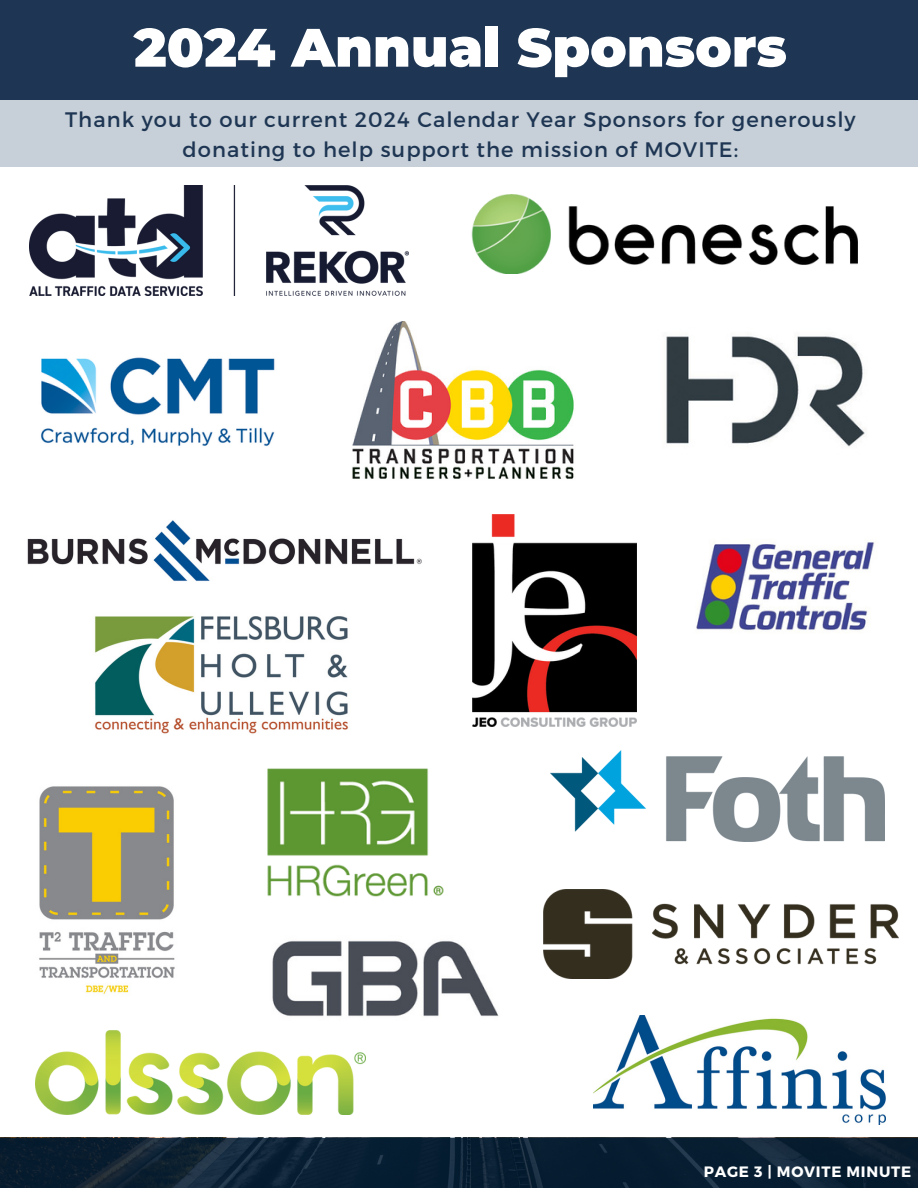
<style>
.page{position:relative;width:918px;height:1188px;background:#fff}
.page>*{position:absolute;margin:0;border:0;box-sizing:border-box;transform-origin:0 0}
.t1{font:900 54px "Montserrat";color:#fff}
.t2{font:21px/30.3px "Montserrat";letter-spacing:.05em;color:#1e3653;text-align:center}
.t3{font:700 15px "Montserrat";letter-spacing:.05em;color:#fff}
</style>
<div class="page">
<div style="left:0;top:0;width:918px;height:106px;background:#1e3653"></div>
<svg style="left:0;top:1138px;width:918px;height:50px;background:#0b2033"></svg>
<img style="left:39px;top:786px;width:136px;height:208px">
<img style="left:352px;top:322px;width:222px;height:157px">
<img style="left:272px;top:940px;width:227px;height:77px">
<img style="left:94px;top:616px;width:255px;height:118px">
<img style="left:36px;top:1031px;width:330px;height:84px">
<div style="left:0;top:101px;width:918px;height:66px;background:#c7d0d8"></div>
<img style="left:471px;top:195px;width:386px;height:79px">
<img style="left:41px;top:357px;width:234px;height:89px">
<img style="left:544px;top:889px;width:354px;height:89px">
<img style="left:473px;top:515px;width:164px;height:211px">
<img style="left:267px;top:768px;width:177px;height:129px">
<img style="left:696px;top:542px;width:178px;height:90px">
<img style="left:550px;top:751px;width:335px;height:91px">
<img style="left:27px;top:520px;width:395px;height:61px">
<img style="left:594px;top:1015px;width:291px;height:109px">
<img style="left:30px;top:186px;width:379px;height:109px">
<img style="left:666px;top:336px;width:200px;height:111px">
<p class="t1" style="left:134px;top:14px;width:655px">2024 Annual Sponsors</p>
<p class="t2" style="left:65px;top:103px;width:792px">Thank you to our current 2024 Calendar Year Sponsors for generously donating to help support the mission of MOVITE:</p>
<h2 class="t3" style="left:704px;top:1162px;width:209px">PAGE 3 | MOVITE MINUTE</h2>
<h1 class="t3" style="left:754px;top:1162px;width:10px">5</h1>
</div>
